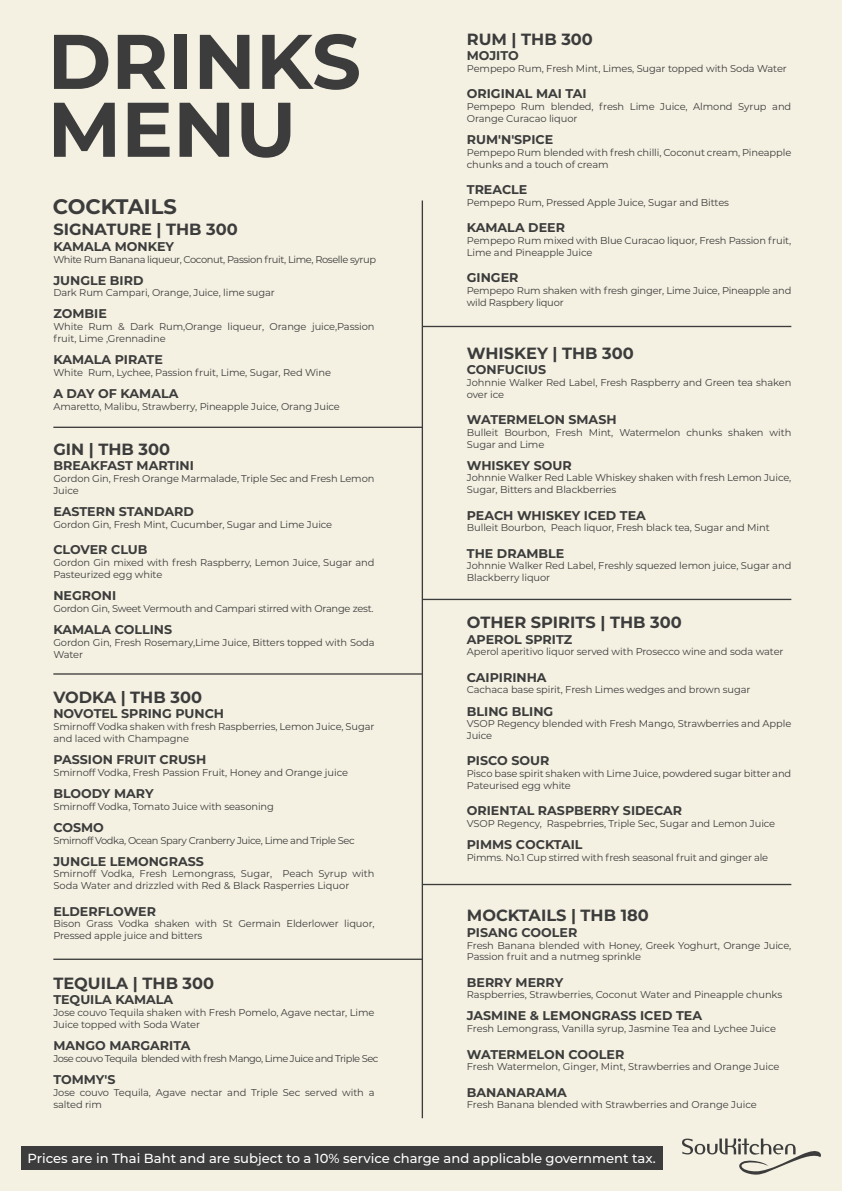
<style>
.page{position:relative;width:842px;height:1191px;background:#f4f1e2}
.page>*{position:absolute;margin:0;border:0;box-sizing:border-box;transform-origin:0 0}
.t1{font:700 77.2px/67.9px "Montserrat";color:#3c3c3c}
.t2{font:700 21px "Montserrat";color:#3c3c3c}
.t3{font:700 16.2px "Montserrat";color:#3c3c3c}
.t4{font:500 13.1px "Montserrat";color:#fff}
.t5{font:700 12.7px "Montserrat";color:#3c3c3c}
.t6{font:9.9px/11.9px "Montserrat";letter-spacing:-.01em;color:#3c3c3c}
.t7{font:9.9px "Montserrat";letter-spacing:-.04em;color:#3c3c3c}
.t8{font:9.9px "Montserrat";letter-spacing:-.05em;color:#3c3c3c}
</style>
<div class="page">
<hr style="left:422px;top:200px;width:1px;height:918px;background:#3c3c3c">
<svg style="left:682px;top:1138px;width:139px;height:36px"></svg>
<div style="left:21px;top:1146px;width:641px;height:24px;background:#3c3c3c"></div>
<hr style="left:53px;top:426px;width:369px;height:2px;background:#3c3c3c">
<hr style="left:422px;top:326px;width:369px;height:1px;background:#3c3c3c">
<hr style="left:422px;top:599px;width:369px;height:1px;background:#3c3c3c">
<hr style="left:422px;top:884px;width:369px;height:1px;background:#3c3c3c">
<hr style="left:53px;top:673px;width:369px;height:1px;background:#3c3c3c">
<hr style="left:53px;top:958px;width:369px;height:2px;background:#3c3c3c">
<h1 class="t1" style="left:48px;top:24px;width:315px">DRINKS<br>MENU</h1>
<h2 class="t2" style="left:53px;top:191px;width:126px">COCKTAILS</h2>
<h3 class="t3" style="left:53px;top:218px;width:186px">SIGNATURE | THB 300</h3>
<p class="t5" style="left:53px;top:237px;width:122px">KAMALA MONKEY</p>
<p class="t7" style="left:53px;top:252px;width:324px">White Rum Banana liqueur, Coconut, Passion fruit, Lime, Roselle syrup</p>
<p class="t5" style="left:53px;top:271px;width:92px">JUNGLE BIRD</p>
<p class="t6" style="left:53px;top:287px;width:223px">Dark Rum Campari, Orange, Juice, lime sugar</p>
<p class="t5" style="left:53px;top:305px;width:55px">ZOMBIE</p>
<p class="t6" style="left:53px;top:320px;width:323px">White Rum &amp; Dark Rum,Orange liqueur, Orange juice,Passion fruit, Lime ,Grennadine</p>
<p class="t5" style="left:53px;top:350px;width:111px">KAMALA PIRATE</p>
<p class="t6" style="left:53px;top:366px;width:279px">White Rum, Lychee, Passion fruit, Lime, Sugar, Red Wine</p>
<p class="t5" style="left:53px;top:384px;width:127px">A DAY OF KAMALA</p>
<p class="t6" style="left:53px;top:400px;width:288px">Amaretto, Malibu, Strawberry, Pineapple Juice, Orang Juice</p>
<h3 class="t3" style="left:53px;top:437px;width:118px">GIN | THB 300</h3>
<p class="t5" style="left:53px;top:456px;width:142px">BREAKFAST MARTINI</p>
<p class="t6" style="left:53px;top:472px;width:323px">Gordon Gin, Fresh Orange Marmalade, Triple Sec and Fresh Lemon<br>Juice</p>
<p class="t5" style="left:53px;top:502px;width:142px">EASTERN STANDARD</p>
<p class="t6" style="left:53px;top:518px;width:280px">Gordon Gin, Fresh Mint, Cucumber, Sugar and Lime Juice</p>
<p class="t5" style="left:53px;top:540px;width:96px">CLOVER CLUB</p>
<p class="t6" style="left:53px;top:556px;width:323px">Gordon Gin mixed with fresh Raspberry, Lemon Juice, Sugar and<br>Pasteurized egg white</p>
<p class="t5" style="left:53px;top:586px;width:64px">NEGRONI</p>
<p class="t6" style="left:53px;top:602px;width:322px">Gordon Gin, Sweet Vermouth and Campari stirred with Orange zest.</p>
<p class="t5" style="left:53px;top:620px;width:120px">KAMALA COLLINS</p>
<p class="t6" style="left:53px;top:636px;width:323px">Gordon Gin, Fresh Rosemary,Lime Juice, Bitters topped with Soda<br>Water</p>
<h3 class="t3" style="left:53px;top:685px;width:150px">VODKA | THB 300</h3>
<p class="t5" style="left:53px;top:704px;width:172px">NOVOTEL SPRING PUNCH</p>
<p class="t6" style="left:53px;top:720px;width:323px">Smirnoff Vodka shaken with fresh Raspberries, Lemon Juice, Sugar and laced with Champagne</p>
<p class="t5" style="left:53px;top:750px;width:154px">PASSION FRUIT CRUSH</p>
<p class="t6" style="left:53px;top:766px;width:296px">Smirnoff Vodka, Fresh Passion Fruit, Honey and Orange juice</p>
<p class="t5" style="left:53px;top:784px;width:102px">BLOODY MARY</p>
<p class="t6" style="left:53px;top:800px;width:222px">Smirnoff Vodka, Tomato Juice with seasoning</p>
<p class="t5" style="left:53px;top:818px;width:52px">COSMO</p>
<p class="t7" style="left:53px;top:833px;width:303px">Smirnoff Vodka, Ocean Spary Cranberry Juice, Lime and Triple Sec</p>
<p class="t5" style="left:53px;top:852px;width:152px">JUNGLE LEMONGRASS</p>
<p class="t6" style="left:53px;top:867px;width:323px">Smirnoff Vodka, Fresh Lemongrass, Sugar, Peach Syrup with<br>Soda Water and drizzled with Red &amp; Black Rasperries Liquor</p>
<p class="t5" style="left:53px;top:902px;width:104px">ELDERFLOWER</p>
<p class="t6" style="left:53px;top:917px;width:323px">Bison Grass Vodka shaken with St Germain Elderlower liquor,<br>Pressed apple juice and bitters</p>
<h3 class="t3" style="left:53px;top:971px;width:162px">TEQUILA | THB 300</h3>
<p class="t5" style="left:53px;top:990px;width:121px">TEQUILA KAMALA</p>
<p class="t6" style="left:53px;top:1006px;width:323px">Jose couvo Tequila shaken with Fresh Pomelo, Agave nectar, Lime<br>Juice topped with Soda Water</p>
<p class="t5" style="left:53px;top:1036px;width:139px">MANGO MARGARITA</p>
<p class="t8" style="left:53px;top:1051px;width:327px">Jose couvo Tequila blended with fresh Mango, Lime Juice and Triple Sec</p>
<p class="t5" style="left:53px;top:1070px;width:64px">TOMMY'S</p>
<p class="t6" style="left:53px;top:1085px;width:323px">Jose couvo Tequila, Agave nectar and Triple Sec served with a salted rim</p>
<h3 class="t3" style="left:467px;top:28px;width:128px">RUM | THB 300</h3>
<p class="t5" style="left:467px;top:47px;width:53px">MOJITO</p>
<p class="t6" style="left:467px;top:62px;width:321px">Pempepo Rum, Fresh Mint, Limes, Sugar topped with Soda Water</p>
<p class="t5" style="left:467px;top:85px;width:121px">ORIGINAL MAI TAI</p>
<p class="t6" style="left:467px;top:100px;width:326px">Pempepo Rum blended, fresh Lime Juice, Almond Syrup and<br>Orange Curacao liquor</p>
<p class="t5" style="left:467px;top:130px;width:88px">RUM'N'SPICE</p>
<p class="t6" style="left:467px;top:146px;width:326px">Pempepo Rum blended with fresh chilli, Coconut cream, Pineapple chunks and a touch of cream</p>
<p class="t5" style="left:467px;top:180px;width:62px">TREACLE</p>
<p class="t6" style="left:467px;top:196px;width:264px">Pempepo Rum, Pressed Apple Juice, Sugar and Bittes</p>
<p class="t5" style="left:467px;top:218px;width:100px">KAMALA DEER</p>
<p class="t6" style="left:467px;top:234px;width:326px">Pempepo Rum mixed with Blue Curacao liquor, Fresh Passion fruit,<br>Lime and Pineapple Juice</p>
<p class="t5" style="left:467px;top:268px;width:53px">GINGER</p>
<p class="t6" style="left:467px;top:284px;width:326px">Pempepo Rum shaken with fresh ginger, Lime Juice, Pineapple and wild Raspbery liquor</p>
<h3 class="t3" style="left:467px;top:341px;width:169px">WHISKEY | THB 300</h3>
<p class="t5" style="left:467px;top:360px;width:81px">CONFUCIUS</p>
<p class="t6" style="left:467px;top:376px;width:326px">Johnnie Walker Red Label, Fresh Raspberry and Green tea shaken over ice</p>
<p class="t5" style="left:467px;top:410px;width:151px">WATERMELON SMASH</p>
<p class="t6" style="left:467px;top:426px;width:326px">Bulleit Bourbon, Fresh Mint, Watermelon chunks shaken with<br>Sugar and Lime</p>
<p class="t5" style="left:467px;top:456px;width:106px">WHISKEY SOUR</p>
<p class="t6" style="left:467px;top:471px;width:326px">Johnnie Walker Red Lable Whiskey shaken with fresh Lemon Juice,<br>Sugar, Bitters and Blackberries</p>
<p class="t5" style="left:467px;top:506px;width:181px">PEACH WHISKEY ICED TEA</p>
<p class="t6" style="left:467px;top:521px;width:304px">Bulleit Bourbon, Peach liquor, Fresh black tea, Sugar and Mint</p>
<p class="t5" style="left:467px;top:544px;width:99px">THE DRAMBLE</p>
<p class="t6" style="left:467px;top:559px;width:326px">Johnnie Walker Red Label, Freshly squezed lemon juice, Sugar and<br>Blackberry liquor</p>
<h3 class="t3" style="left:467px;top:611px;width:216px">OTHER SPIRITS | THB 300</h3>
<p class="t5" style="left:467px;top:630px;width:107px">APEROL SPRITZ</p>
<p class="t6" style="left:467px;top:645px;width:318px">Aperol aperitivo liquor served with Prosecco wine and soda water</p>
<p class="t5" style="left:467px;top:668px;width:81px">CAIPIRINHA</p>
<p class="t6" style="left:467px;top:683px;width:285px">Cachaca base spirit, Fresh Limes wedges and brown sugar</p>
<p class="t5" style="left:467px;top:702px;width:88px">BLING BLING</p>
<p class="t6" style="left:467px;top:717px;width:326px">VSOP Regency blended with Fresh Mango, Strawberries and Apple<br>Juice</p>
<p class="t5" style="left:467px;top:751px;width:84px">PISCO SOUR</p>
<p class="t6" style="left:467px;top:767px;width:326px">Pisco base spirit shaken with Lime Juice, powdered sugar bitter and<br>Pateurised egg white</p>
<p class="t5" style="left:467px;top:801px;width:217px">ORIENTAL RASPBERRY SIDECAR</p>
<p class="t6" style="left:467px;top:817px;width:310px">VSOP Regency, Raspebrries, Triple Sec, Sugar and Lemon Juice</p>
<p class="t5" style="left:467px;top:835px;width:117px">PIMMS COCKTAIL</p>
<p class="t6" style="left:467px;top:851px;width:303px">Pimms. No.1 Cup stirred with fresh seasonal fruit and ginger ale</p>
<h3 class="t3" style="left:467px;top:904px;width:183px">MOCKTAILS | THB 180</h3>
<p class="t5" style="left:467px;top:923px;width:112px">PISANG COOLER</p>
<p class="t6" style="left:467px;top:938px;width:326px">Fresh Banana blended with Honey, Greek Yoghurt, Orange Juice,<br>Passion fruit and a nutmeg sprinkle</p>
<p class="t5" style="left:467px;top:973px;width:98px">BERRY MERRY</p>
<p class="t6" style="left:467px;top:988px;width:317px">Raspberries, Strawberries, Coconut Water and Pineapple chunks</p>
<p class="t5" style="left:467px;top:1006px;width:237px">JASMINE &amp; LEMONGRASS ICED TEA</p>
<p class="t6" style="left:467px;top:1022px;width:311px">Fresh Lemongrass, Vanilla syrup, Jasmine Tea and Lychee Juice</p>
<p class="t5" style="left:467px;top:1044px;width:159px">WATERMELON COOLER</p>
<p class="t6" style="left:467px;top:1060px;width:314px">Fresh Watermelon, Ginger, Mint, Strawberries and Orange Juice</p>
<p class="t5" style="left:467px;top:1083px;width:101px">BANANARAMA</p>
<p class="t6" style="left:467px;top:1098px;width:291px">Fresh Banana blended with Strawberries and Orange Juice</p>
<h3 class="t4" style="left:28px;top:1149px;width:630px">Prices are in Thai Baht and are subject to a 10% service charge and applicable government tax.</h3>
</div>
